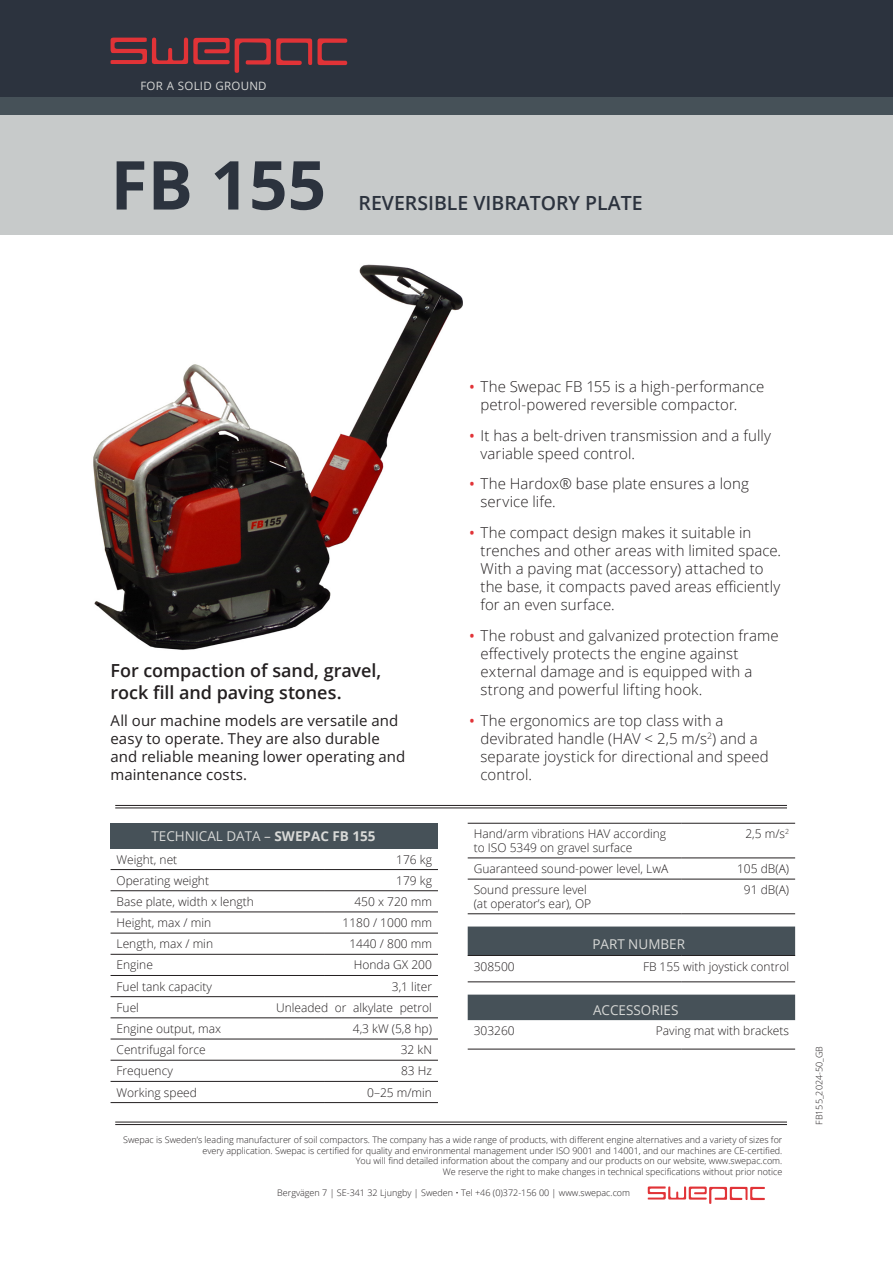
<style>
.page{position:relative;width:893px;height:1263px;background:#fff}
.page>*{position:absolute;margin:0;border:0;box-sizing:border-box;transform-origin:0 0}
.Huvudrubrik{font:700 67.5px "Open Sans";color:#2c333e}
.Produktnamn{font:600 19.5px "Open Sans";color:#2c333e}
.Underrubrik{font:600 18px/22.5px "Open Sans";letter-spacing:-.005em;color:#231f20}
.Brödtext_-_bullits{font:300 15px/18px "Open Sans";letter-spacing:.005em;color:#231f20}
.Ingress{font:15px/18px "Open Sans";letter-spacing:.005em;color:#231f20}
.Tekniska_data_-_rubrik{font:13.5px "Open Sans";color:#d8d9d7}
.Tekniska_data_-_brödtext{font:300 12px/13.5px "Open Sans";color:#231f20}
.t1{font:11.55px "Open Sans";letter-spacing:.02em;color:#d8d9d7}
.Företagstext{font:300 9px/10.5px "Open Sans";color:#231f20;text-align:right}
.Adress{font:300 9px "Open Sans";color:#231f20}
.s1{font-weight:700}
.s2{font-size:22.5px;color:#e13337}
</style>
<div class="page">
<div style="left:0;top:0;width:893px;height:107px;background:#2c333e"></div>
<div style="left:0;top:106px;width:893px;height:129px;background:#c7caca"></div>
<div style="left:0;top:98px;width:893px;height:17px;background:#465158"></div>
<svg style="left:111px;top:38px;width:201px;height:35px"></svg>
<svg style="left:318px;top:38px;width:30px;height:27px"></svg>
<svg style="left:648px;top:1186px;width:117px;height:18px"></svg>
<img style="left:93px;top:264px;width:370px;height:386px">
<hr style="left:115px;top:805px;width:672px;height:1px;background:#231f20">
<hr style="left:115px;top:808px;width:672px;height:1px;background:#231f20">
<hr style="left:115px;top:1122px;width:672px;height:1px;background:#231f20">
<hr style="left:115px;top:1124px;width:672px;height:1px;background:#231f20">
<div style="left:111px;top:823px;width:327px;height:25px;background:#465158"></div>
<hr style="left:111px;top:869px;width:213px;height:1px;background:#231f20">
<hr style="left:324px;top:869px;width:114px;height:1px;background:#231f20">
<hr style="left:111px;top:890px;width:213px;height:1px;background:#231f20">
<hr style="left:324px;top:890px;width:114px;height:1px;background:#231f20">
<hr style="left:111px;top:911px;width:213px;height:1px;background:#231f20">
<hr style="left:324px;top:911px;width:114px;height:1px;background:#231f20">
<hr style="left:111px;top:933px;width:213px;height:1px;background:#231f20">
<hr style="left:324px;top:933px;width:114px;height:1px;background:#231f20">
<hr style="left:111px;top:954px;width:213px;height:1px;background:#231f20">
<hr style="left:324px;top:954px;width:114px;height:1px;background:#231f20">
<hr style="left:111px;top:975px;width:213px;height:1px;background:#231f20">
<hr style="left:324px;top:975px;width:114px;height:1px;background:#231f20">
<hr style="left:111px;top:996px;width:213px;height:1px;background:#231f20">
<hr style="left:324px;top:996px;width:114px;height:1px;background:#231f20">
<hr style="left:111px;top:1017px;width:213px;height:1px;background:#231f20">
<hr style="left:324px;top:1017px;width:114px;height:1px;background:#231f20">
<hr style="left:111px;top:1039px;width:213px;height:1px;background:#231f20">
<hr style="left:324px;top:1039px;width:114px;height:1px;background:#231f20">
<hr style="left:111px;top:1060px;width:213px;height:1px;background:#231f20">
<hr style="left:324px;top:1060px;width:114px;height:1px;background:#231f20">
<hr style="left:111px;top:1081px;width:213px;height:1px;background:#231f20">
<hr style="left:324px;top:1081px;width:114px;height:1px;background:#231f20">
<hr style="left:111px;top:1102px;width:213px;height:1px;background:#231f20">
<hr style="left:324px;top:1102px;width:114px;height:1px;background:#231f20">
<svg style="left:468px;top:926px;width:327px;height:94px"></svg>
<hr style="left:468px;top:823px;width:213px;height:1px;background:#231f20">
<hr style="left:681px;top:823px;width:114px;height:1px;background:#231f20">
<hr style="left:468px;top:857px;width:213px;height:1px;background:#231f20">
<hr style="left:681px;top:857px;width:114px;height:1px;background:#231f20">
<hr style="left:681px;top:879px;width:114px;height:1px;background:#231f20">
<hr style="left:468px;top:879px;width:213px;height:1px;background:#231f20">
<hr style="left:468px;top:913px;width:213px;height:1px;background:#231f20">
<hr style="left:681px;top:913px;width:114px;height:1px;background:#231f20">
<hr style="left:468px;top:955px;width:213px;height:1px;background:#231f20">
<hr style="left:681px;top:955px;width:114px;height:1px;background:#231f20">
<hr style="left:468px;top:981px;width:213px;height:1px;background:#231f20">
<hr style="left:681px;top:981px;width:114px;height:1px;background:#231f20">
<hr style="left:468px;top:1049px;width:213px;height:1px;background:#231f20">
<hr style="left:681px;top:1049px;width:114px;height:1px;background:#231f20">
<p class="t1" style="left:140px;top:77px;width:128px">FOR A SOLID GROUND</p>
<p class="Huvudrubrik" style="left:111px;top:137px;width:217px">FB 155</p>
<p class="Produktnamn" style="left:359px;top:189px;width:285px">REVERSIBLE VIBRATORY PLATE</p>
<p class="Underrubrik" style="left:111px;top:659px;width:272px">For compaction of sand, gravel, rock fill and paving stones.</p>
<p class="Ingress" style="left:111px;top:711px;width:296px">All our machine models are versatile and easy to operate. They are also durable and reliable meaning lower operating and maintenance costs.</p>
<p class="Tekniska_data_-_rubrik" style="left:151px;top:827px;width:226px">TECHNICAL DATA – <span class="s1">SWEPAC FB 155</span></p>
<p class="Tekniska_data_-_brödtext" style="left:117px;top:852px;width:62px">Weight, net</p>
<p class="Tekniska_data_-_brödtext" style="left:396px;top:852px;width:37px">176 kg</p>
<p class="Tekniska_data_-_brödtext" style="left:117px;top:873px;width:94px">Operating weight</p>
<p class="Tekniska_data_-_brödtext" style="left:396px;top:873px;width:37px">179 kg</p>
<p class="Tekniska_data_-_brödtext" style="left:117px;top:894px;width:139px">Base plate, width x length</p>
<p class="Tekniska_data_-_brödtext" style="left:354px;top:894px;width:79px">450 x 720 mm</p>
<p class="Tekniska_data_-_brödtext" style="left:117px;top:916px;width:96px">Height, max / min</p>
<p class="Tekniska_data_-_brödtext" style="left:343px;top:916px;width:91px">1180 / 1000 mm</p>
<p class="Tekniska_data_-_brödtext" style="left:117px;top:937px;width:98px">Length, max / min</p>
<p class="Tekniska_data_-_brödtext" style="left:349px;top:937px;width:84px">1440 / 800 mm</p>
<p class="Tekniska_data_-_brödtext" style="left:117px;top:958px;width:38px">Engine</p>
<p class="Tekniska_data_-_brödtext" style="left:354px;top:958px;width:80px">Honda GX 200</p>
<p class="Tekniska_data_-_brödtext" style="left:117px;top:979px;width:97px">Fuel tank capacity</p>
<p class="Tekniska_data_-_brödtext" style="left:392px;top:979px;width:42px">3,1 liter</p>
<p class="Tekniska_data_-_brödtext" style="left:117px;top:1000px;width:24px">Fuel</p>
<p class="Tekniska_data_-_brödtext" style="left:276px;top:1000px;width:157px">Unleaded or alkylate petrol</p>
<p class="Tekniska_data_-_brödtext" style="left:117px;top:1021px;width:106px">Engine output, max</p>
<p class="Tekniska_data_-_brödtext" style="left:353px;top:1021px;width:81px">4,3 kW (5,8 hp)</p>
<p class="Tekniska_data_-_brödtext" style="left:117px;top:1043px;width:91px">Centrifugal force</p>
<p class="Tekniska_data_-_brödtext" style="left:401px;top:1043px;width:33px">32 kN</p>
<p class="Tekniska_data_-_brödtext" style="left:117px;top:1064px;width:58px">Frequency</p>
<p class="Tekniska_data_-_brödtext" style="left:401px;top:1064px;width:32px">83 Hz</p>
<p class="Tekniska_data_-_brödtext" style="left:117px;top:1085px;width:82px">Working speed</p>
<p class="Tekniska_data_-_brödtext" style="left:367px;top:1085px;width:66px">0–25 m/min</p>
<p class="Brödtext_-_bullits" style="left:480px;top:377px;width:285px;text-indent:-13px"><span class="s2">•</span> The Swepac FB 155 is a high-performance petrol-powered reversible compactor.</p>
<p class="Brödtext_-_bullits" style="left:480px;top:426px;width:292px;text-indent:-13px"><span class="s2">•</span> It has a belt-driven transmission and a fully variable speed control.</p>
<p class="Brödtext_-_bullits" style="left:480px;top:475px;width:270px;text-indent:-13px"><span class="s2">•</span> The Hardox® base plate ensures a long service life.</p>
<p class="Brödtext_-_bullits" style="left:480px;top:523px;width:302px;text-indent:-13px"><span class="s2">•</span> The compact design makes it suitable in trenches and other areas with limited space.<br>With a paving mat (accessory) attached to the base, it compacts paved areas efficiently for an even surface.</p>
<p class="Brödtext_-_bullits" style="left:480px;top:626px;width:300px;text-indent:-13px"><span class="s2">•</span> The robust and galvanized protection frame effectively protects the engine against external damage and is equipped with a strong and powerful lifting hook.</p>
<p class="Brödtext_-_bullits" style="left:480px;top:711px;width:290px;text-indent:-13px"><span class="s2">•</span> The ergonomics are top class with a devibrated handle (HAV &lt; 2,5 m/s<sup>2</sup>) and a separate joystick for directional and speed control.</p>
<p class="Tekniska_data_-_brödtext" style="left:474px;top:827px;width:194px">Hand/arm vibrations HAV according to ISO 5349 on gravel surface</p>
<p class="Tekniska_data_-_brödtext" style="left:745px;top:827px;width:45px">2,5 m/s<sup>2</sup></p>
<p class="Tekniska_data_-_brödtext" style="left:474px;top:862px;width:196px">Guaranteed sound-power level, LwA</p>
<p class="Tekniska_data_-_brödtext" style="left:737px;top:862px;width:54px">105 dB(A)</p>
<p class="Tekniska_data_-_brödtext" style="left:474px;top:883px;width:119px">Sound pressure level (at operator’s ear), OP</p>
<p class="Tekniska_data_-_brödtext" style="left:744px;top:883px;width:47px">91 dB(A)</p>
<p class="Tekniska_data_-_rubrik" style="left:592px;top:934px;width:94px">PART NUMBER</p>
<p class="Tekniska_data_-_brödtext" style="left:474px;top:959px;width:43px">308500</p>
<p class="Tekniska_data_-_brödtext" style="left:643px;top:959px;width:148px">FB 155 with joystick control</p>
<p class="Tekniska_data_-_rubrik" style="left:593px;top:1001px;width:87px">ACCESSORIES</p>
<p class="Tekniska_data_-_brödtext" style="left:474px;top:1024px;width:43px">303260</p>
<p class="Tekniska_data_-_brödtext" style="left:656px;top:1024px;width:135px">Paving mat with brackets</p>
<p class="Företagstext" style="left:123px;top:1134px;width:661px">Swepac is Sweden’s leading manufacturer of soil compactors. The company has a wide range of products, with different engine alternatives and a variety of sizes for every application. Swepac is certified for quality and environmental management under ISO 9001 and 14001, and our machines are CE-certified.</p>
<p class="Företagstext" style="left:356px;top:1155px;width:428px">You will find detailed information about the company and our products on our website, www.swepac.com.</p>
<p class="Företagstext" style="left:443px;top:1166px;width:341px">We reserve the right to make changes in technical specifications without prior notice</p>
<p class="Adress" style="left:277px;top:1186px;width:354px">Bergvägen 7 | SE-341 32 Ljungby | Sweden • Tel +46 (0)372-156 00 | www.swepac.com</p>
<p class="Adress" style="left:813px;top:1125px;width:80px;rotate:-90deg">FB155_2024-50_GB</p>
</div>
